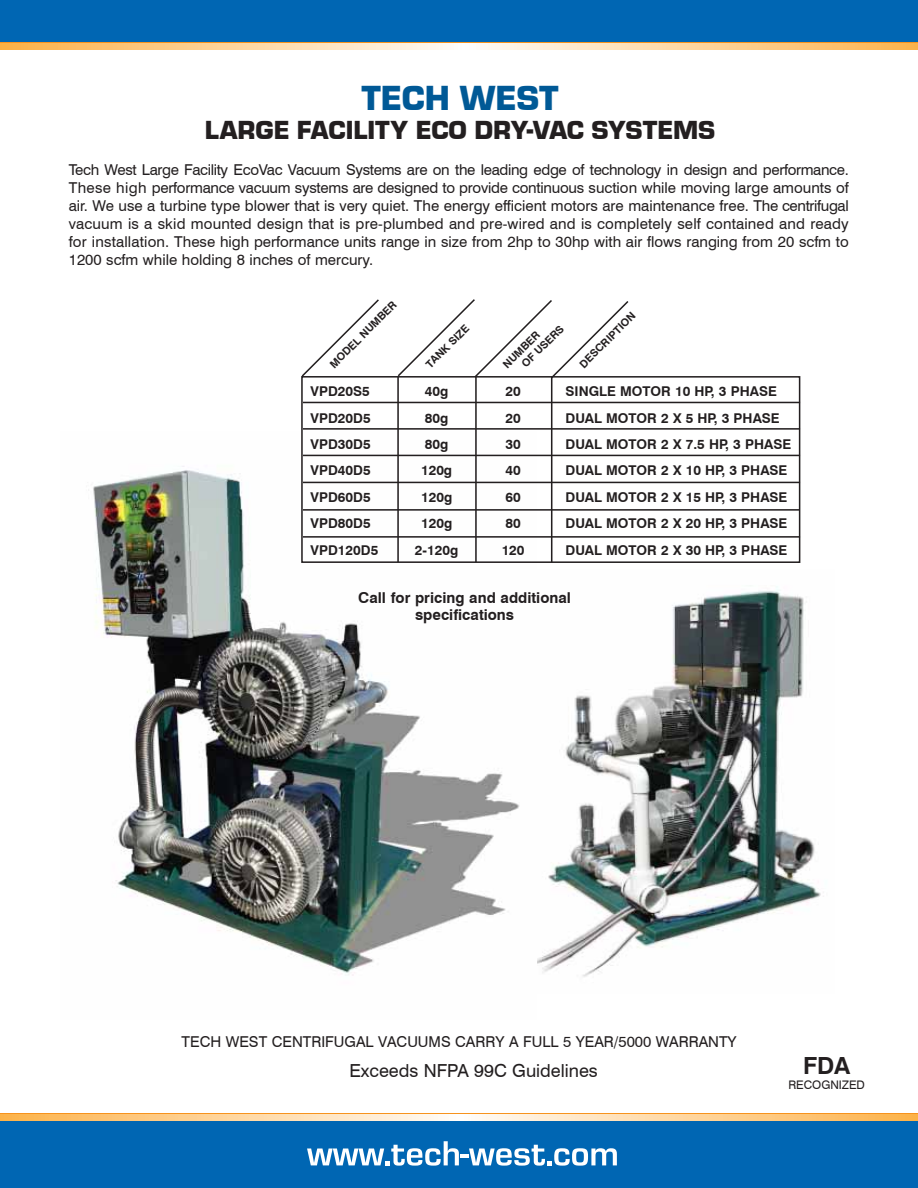
<style>
.page{position:relative;width:918px;height:1188px;background:#fff}
.page>*{position:absolute;margin:0;border:0;box-sizing:border-box;transform-origin:0 0}
.t1{font:36px "Eurostile T Black";color:#005996}
.t2{font:27px "Eurostile T Black";color:#231f20}
.t3{font:700 23.7px "Swiss 721 BT";color:#231f20}
.t4{font:18px "Swiss 721 BT";color:#231f20}
.t5{font:15px/18px "Swiss 721 BT";color:#231f20;text-align:justify}
.t6{font:700 15px/16.5px "Swiss 721 BT";color:#231f20;text-align:center}
.t7{font:700 13.5px "Swiss 721 BT";color:#231f20}
.t8{font:11.85px "Swiss 721 BT";color:#231f20}
.t9{font:700 10.65px/12.9px "Swiss 721 BT";color:#231f20}
</style>
<div class="page">
<div style="left:0;top:0;width:918px;height:43px;background:#0066b3"></div>
<svg style="left:0;top:49px;width:918px;height:1px"></svg>
<svg style="left:0;top:43px;width:918px;height:6px"></svg>
<div style="left:0;top:1120px;width:918px;height:68px;background:#0066b3"></div>
<svg style="left:0;top:1113px;width:918px;height:8px"></svg>
<svg style="left:0;top:1114px;width:918px;height:6px"></svg>
<svg style="left:307px;top:1141px;width:310px;height:25px"></svg>
<img style="left:537px;top:586px;width:284px;height:391px">
<img style="left:93px;top:454px;width:444px;height:522px">
<div style="left:301px;top:376px;width:499px;height:187px;border:2px solid #231f20"></div>
<hr style="left:303px;top:428px;width:497px;height:2px;background:#231f20">
<hr style="left:303px;top:455px;width:497px;height:1px;background:#231f20">
<hr style="left:303px;top:482px;width:497px;height:1px;background:#231f20">
<hr style="left:303px;top:509px;width:497px;height:2px;background:#231f20">
<hr style="left:303px;top:536px;width:497px;height:2px;background:#231f20">
<hr style="left:551px;top:377px;width:1px;height:185px;background:#231f20">
<svg style="left:301px;top:299px;width:80px;height:79px"></svg>
<hr style="left:475px;top:377px;width:2px;height:185px;background:#231f20">
<svg style="left:396px;top:299px;width:234px;height:81px"></svg>
<hr style="left:397px;top:377px;width:2px;height:185px;background:#231f20">
<hr style="left:303px;top:402px;width:497px;height:1px;background:#231f20">
<h1 class="t1" style="left:361px;top:85px;width:199px">TECH WEST</h1>
<h2 class="t2" style="left:205px;top:120px;width:512px">LARGE FACILITY ECO DRY-VAC SYSTEMS</h2>
<p class="t5" style="left:69px;top:160px;width:782px">Tech West Large Facility EcoVac Vacuum Systems are on the leading edge of technology in design and performance.<br>These high performance vacuum systems are designed to provide continuous suction while moving large amounts of air. We use a turbine type blower that is very quiet. The energy efficient motors are maintenance free. The centrifugal vacuum is a skid mounted design that is pre-plumbed and pre-wired and is completely self contained and ready for installation. These high performance units range in size from 2hp to 30hp with air flows ranging from 20 scfm to 1200 scfm while holding 8 inches of mercury.</p>
<p class="t9" style="left:327px;top:362px;width:91px;rotate:-45deg">MODEL NUMBER</p>
<p class="t9" style="left:423px;top:361px;width:58px;rotate:-45deg">TANK SIZE</p>
<p class="t9" style="left:510px;top:352px;width:56px;text-indent:-13px;rotate:-45deg">NUMBER<br>OF USERS</p>
<p class="t9" style="left:577px;top:362px;width:76px;rotate:-45deg">DESCRIPTION</p>
<p class="t7" style="left:311px;top:383px;width:61px">VPD20S5</p>
<p class="t7" style="left:425px;top:383px;width:25px">40g</p>
<p class="t7" style="left:505px;top:383px;width:17px">20</p>
<p class="t7" style="left:566px;top:383px;width:213px">SINGLE MOTOR 10 HP, 3 PHASE</p>
<p class="t7" style="left:311px;top:410px;width:62px">VPD20D5</p>
<p class="t7" style="left:425px;top:410px;width:25px">80g</p>
<p class="t7" style="left:505px;top:410px;width:17px">20</p>
<p class="t7" style="left:566px;top:410px;width:216px">DUAL MOTOR 2 X 5 HP, 3 PHASE</p>
<p class="t7" style="left:311px;top:436px;width:62px">VPD30D5</p>
<p class="t7" style="left:425px;top:436px;width:25px">80g</p>
<p class="t7" style="left:505px;top:436px;width:17px">30</p>
<p class="t7" style="left:566px;top:436px;width:227px">DUAL MOTOR 2 X 7.5 HP, 3 PHASE</p>
<p class="t7" style="left:311px;top:462px;width:62px">VPD40D5</p>
<p class="t7" style="left:421px;top:462px;width:33px">120g</p>
<p class="t7" style="left:505px;top:462px;width:17px">40</p>
<p class="t7" style="left:566px;top:462px;width:223px">DUAL MOTOR 2 X 10 HP, 3 PHASE</p>
<p class="t7" style="left:311px;top:489px;width:62px">VPD60D5</p>
<p class="t7" style="left:421px;top:489px;width:33px">120g</p>
<p class="t7" style="left:505px;top:489px;width:17px">60</p>
<p class="t7" style="left:566px;top:489px;width:223px">DUAL MOTOR 2 X 15 HP, 3 PHASE</p>
<p class="t7" style="left:311px;top:515px;width:62px">VPD80D5</p>
<p class="t7" style="left:421px;top:515px;width:33px">120g</p>
<p class="t7" style="left:505px;top:515px;width:17px">80</p>
<p class="t7" style="left:566px;top:515px;width:223px">DUAL MOTOR 2 X 20 HP, 3 PHASE</p>
<p class="t7" style="left:311px;top:542px;width:69px">VPD120D5</p>
<p class="t7" style="left:415px;top:542px;width:45px">2-120g</p>
<p class="t7" style="left:502px;top:542px;width:24px">120</p>
<p class="t7" style="left:566px;top:542px;width:223px">DUAL MOTOR 2 X 30 HP, 3 PHASE</p>
<p class="t6" style="left:358px;top:590px;width:214px">Call for pricing and additional specifications</p>
<p class="t5" style="left:182px;top:1032px;width:557px">TECH WEST CENTRIFUGAL VACUUMS CARRY A FULL 5 YEAR/5000 WARRANTY</p>
<p class="t4" style="left:349px;top:1059px;width:250px">Exceeds NFPA 99C Guidelines</p>
<h3 class="t3" style="left:803px;top:1051px;width:49px">FDA</h3>
<p class="t8" style="left:788px;top:1078px;width:78px">RECOGNIZED</p>
</div>
